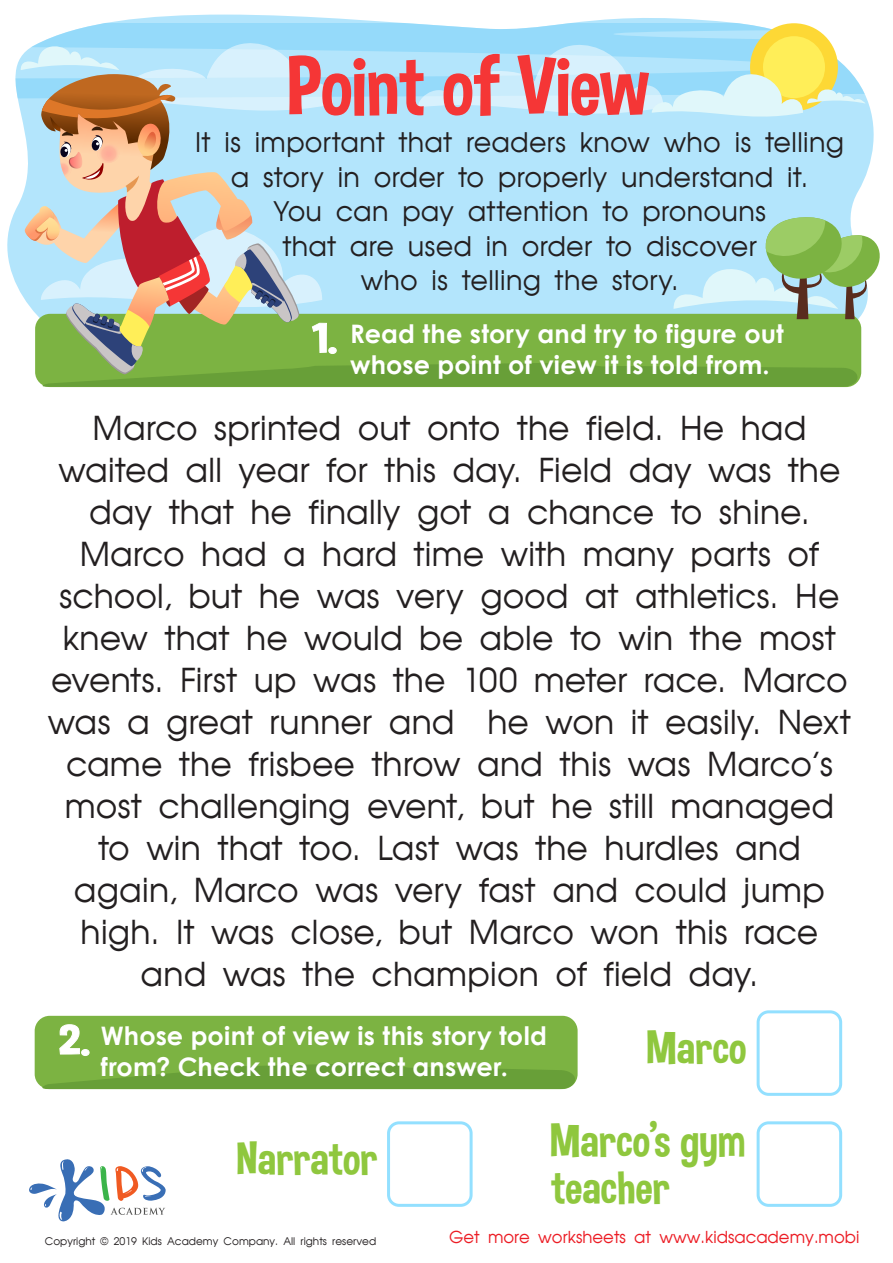
<style>
.page{position:relative;width:893px;height:1263px;background:#fff}
.page>*{position:absolute;margin:0;border:0;box-sizing:border-box;transform-origin:0 0}
.t1{font:84px "Dimbo";color:#f53636}
.t2{font:46.5px/93px "Dimbo";color:#8fc73e;text-align:right}
.t3{font:42px "Dimbo";color:#fff;scale:1.25 1}
.t4{font:33px/42px "AG Avant Garde Cyr";color:#231f20;text-align:center}
.t5{font:27px/34.5px "AG Avant Garde Cyr";letter-spacing:.01em;color:#231f20;text-align:center}
.t6{font:700 25.5px/30.6px "Century Gothic";letter-spacing:.01em;color:#fff}
.t7{font:16.5px "AG Avant Garde Cyr";color:#ec1c24}
.t8{font:10.5px "AG Avant Garde Cyr";color:#231f20}
.s1{font-family:"Dimbo";font-weight:400;font-size:42px}
</style>
<div class="page">
<svg style="left:15px;top:14px;width:813px;height:85px"></svg>
<svg style="left:29px;top:1159px;width:137px;height:63px"></svg>
<div style="left:35px;top:1016px;width:542px;height:73px;background:#7cb342;border-radius:15px"></div>
<svg style="left:40px;top:1062px;width:535px;height:27px"></svg>
<svg style="left:59px;top:1024px;width:31px;height:32px"></svg>
<div style="left:750px;top:23px;width:87px;height:88px;background:#fdd835;border-radius:50%"></div>
<svg style="left:21px;top:39px;width:859px;height:348px;background:#aed0c1"></svg>
<div style="left:756px;top:1010px;width:86px;height:86px;border:3px solid #93e0ff;border-radius:10px"></div>
<div style="left:756px;top:1121px;width:86px;height:86px;border:3px solid #93e0ff;border-radius:10px"></div>
<div style="left:387px;top:1121px;width:85px;height:86px;border:3px solid #93e0ff;border-radius:10px"></div>
<h1 class="t1" style="left:287px;top:35px;width:363px">Point of View</h1>
<p class="t5" style="left:195px;top:125px;width:650px">It is important that readers know who is telling a story in order to properly understand it.<br>You can pay attention to pronouns<br>that are used in order to discover<br>who is telling the story.</p>
<p class="t6" style="left:350px;top:317px;width:435px;text-indent:-38px"><span class="s1">1.</span> Read the story and try to figure out whose point of view it is told from.</p>
<p class="t4" style="left:48px;top:407px;width:805px">Marco sprinted out onto the field. He had waited all year for this day. Field day was the day that he finally got a chance to shine.<br>Marco had a hard time with many parts of school, but he was very good at athletics. He knew that he would be able to win the most events. First up was the 100 meter race. Marco was a great runner and he won it easily. Next came the frisbee throw and this was Marco’s most challenging event, but he still managed to win that too. Last was the hurdles and again, Marco was very fast and could jump high. It was close, but Marco won this race and was the champion of field day.</p>
<p class="t3" style="left:58px;top:1015px;width:27px">2.</p>
<p class="t6" style="left:101px;top:1019px;width:447px">Whose point of view is this story told from? Check the correct answer.</p>
<h2 class="t2" style="left:550px;top:1001px;width:197px">Marco<br>Marco’s gym</h2>
<h2 class="t2" style="left:550px;top:1140px;width:121px">teacher</h2>
<h2 class="t2" style="left:236px;top:1112px;width:143px">Narrator</h2>
<p class="t8" style="left:45px;top:1235px;width:333px">Copyright © 2019 Kids Academy Company. All rights reserved</p>
<p class="t7" style="left:449px;top:1228px;width:412px">Get more worksheets at www.kidsacademy.mobi</p>
</div>
